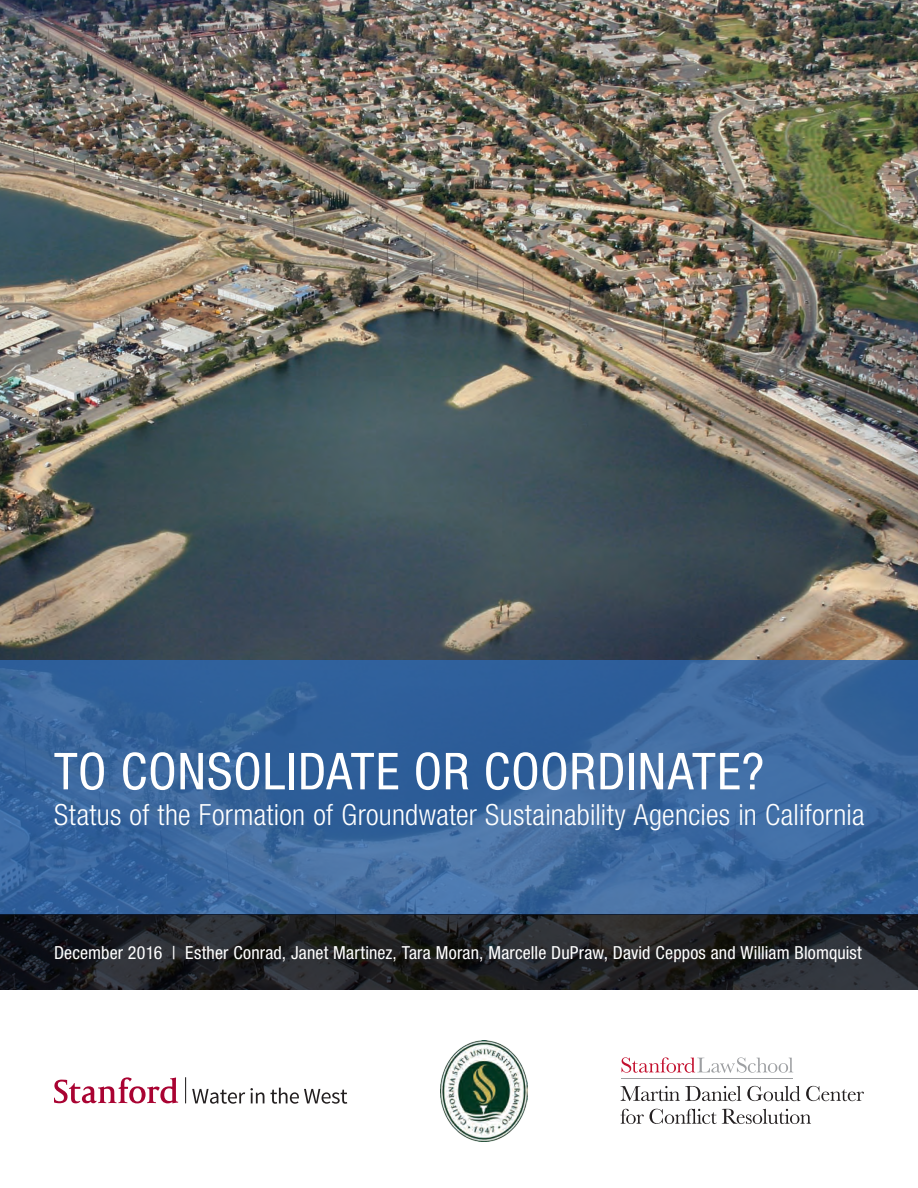
<style>
.page{position:relative;width:918px;height:1188px;background:#fff}
.page>*{position:absolute;margin:0;border:0;box-sizing:border-box;transform-origin:0 0}
.t1{font:condensed 51px "Helvetica Neue";letter-spacing:.015em;color:#fff}
.t2{font:300 condensed 29.25px "Helvetica Neue";letter-spacing:.01em;color:#fff}
.t3{font:condensed 18px "Helvetica Neue";letter-spacing:.01em;color:#fff}
</style>
<div class="page">
<img style="left:0;top:0;width:918px;height:660px">
<svg style="left:0;top:660px;width:918px;height:254px;background:#39669e"></svg>
<svg style="left:621px;top:1086px;width:120px;height:15px"></svg>
<svg style="left:747px;top:1086px;width:53px;height:15px"></svg>
<svg style="left:806px;top:1086px;width:58px;height:15px"></svg>
<svg style="left:620px;top:1109px;width:191px;height:15px"></svg>
<svg style="left:622px;top:1057px;width:171px;height:16px"></svg>
<hr style="left:622px;top:1079px;width:171px;height:1px;background:#9d9fa2">
<svg style="left:185px;top:1077px;width:1px;height:26px"></svg>
<svg style="left:54px;top:1077px;width:124px;height:26px"></svg>
<svg style="left:192px;top:1088px;width:72px;height:16px"></svg>
<svg style="left:270px;top:1088px;width:77px;height:16px"></svg>
<svg style="left:0;top:914px;width:918px;height:76px;background:#1f2124"></svg>
<img style="left:441px;top:1040px;width:86px;height:101px">
<h1 class="t1" style="left:54px;top:742px;width:712px">TO CONSOLIDATE OR COORDINATE?</h1>
<h2 class="t2" style="left:54px;top:798px;width:812px">Status of the Formation of Groundwater Sustainability Agencies in California</h2>
<p class="t3" style="left:54px;top:942px;width:809px">December 2016 | Esther Conrad, Janet Martinez, Tara Moran, Marcelle DuPraw, David Ceppos and William Blomquist</p>
</div>
